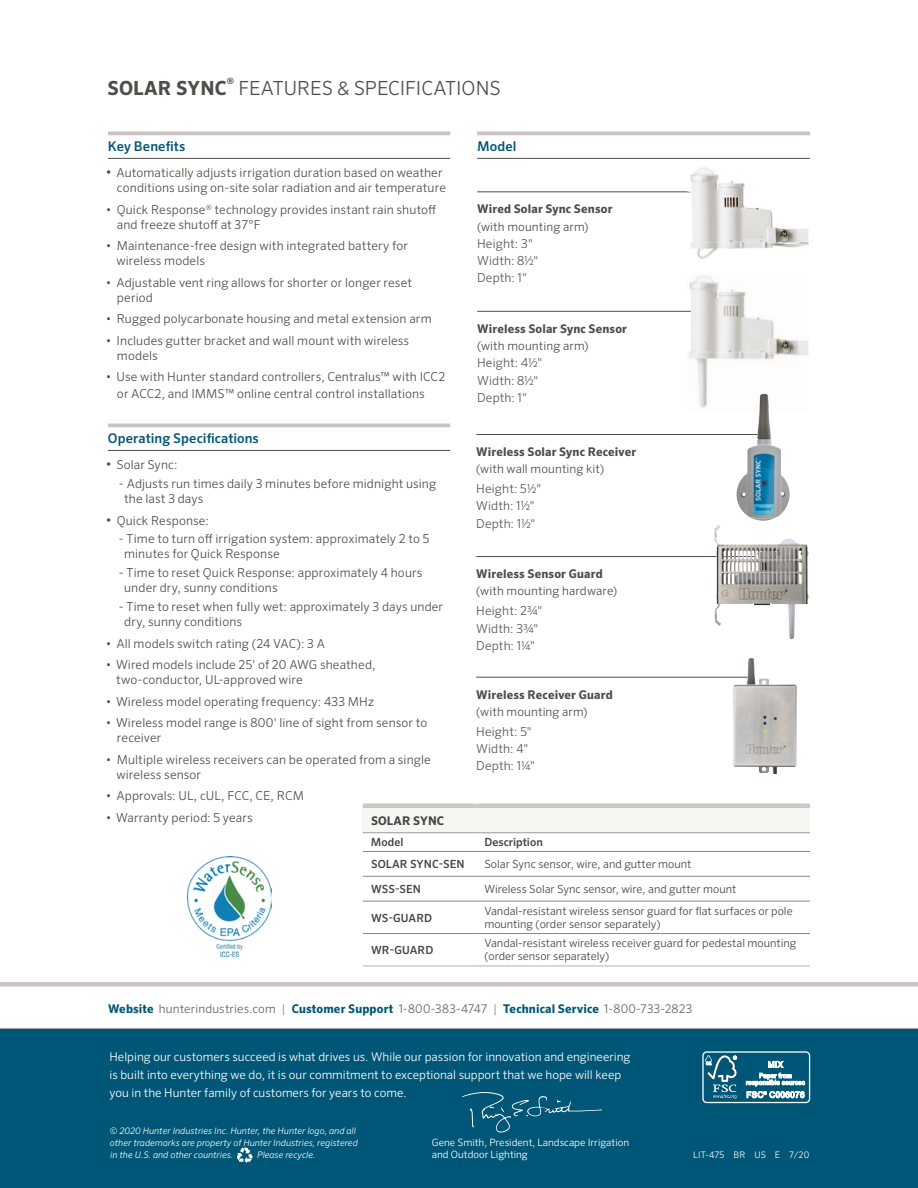
<style>
.page{position:relative;width:918px;height:1188px;background:#fff}
.page>*{position:absolute;margin:0;border:0;box-sizing:border-box;transform-origin:0 0}
.t1{font:300 19.5px "Sero Pro";color:#504d49}
.t2{font:700 19.5px "Sero Pro";letter-spacing:.005em;color:#504d49}
.t3{font:500 13.5px "Sero Pro";letter-spacing:.01em;color:#005676}
.t4{font:300 12.3px/15px "Sero Pro";letter-spacing:.01em;color:#504d49}
.t5{font:300 12.3px/17.2px "Sero Pro";letter-spacing:.01em;color:#5b5753}
.t6{font:300 12px/18px "Sero Pro";color:#fff}
.t7{font:700 12px "Sero Pro";letter-spacing:.015em;color:#504d49}
.t8{font:300 12px "Sero Pro";letter-spacing:.01em;color:#504d49}
.t9{font:300 12px "Sero Pro";letter-spacing:.015em;color:#68625e}
.t10{font:700 12px "Sero Pro";letter-spacing:.01em;color:#454545}
.t11{font:300 11.25px/13.5px "Sero Pro";color:#454545}
.t12{font:500 11.25px "Sero Pro";letter-spacing:.01em;color:#454545}
.t13{font:300 10.2px/12.1px "Sero Pro";color:#fff}
.t14{font:italic 300 9px/12px "Sero Pro";color:#fff}
.t15{font:300 9px "Sero Pro";letter-spacing:.02em;color:#fff}
.t16{font:700 8.7px "Sero Pro";color:#504d49}
.s1{font-size:14.25px}
.s2{font-weight:700;color:#005676}
.s3{color:#908a86}
</style>
<div class="page">
<div style="left:0;top:982px;width:918px;height:5px;background:#c9c4c2"></div>
<div style="left:0;top:1029px;width:918px;height:159px;background:#005676"></div>
<hr style="left:0;top:1028px;width:918px;height:1px;background:#9b9b9c">
<div style="left:702px;top:1051px;width:108px;height:52px;border:1px solid #fff;border-radius:4px"></div>
<svg style="left:705px;top:1055px;width:32px;height:44px"></svg>
<svg style="left:746px;top:1061px;width:59px;height:37px"></svg>
<svg style="left:462px;top:1092px;width:140px;height:41px"></svg>
<svg style="left:237px;top:1148px;width:16px;height:15px"></svg>
<div style="left:363px;top:806px;width:447px;height:27px;background:#f8f6f2"></div>
<hr style="left:363px;top:804px;width:113px;height:4px;background:#c9c9ca">
<hr style="left:476px;top:804px;width:334px;height:4px;background:#c9c9ca">
<hr style="left:363px;top:833px;width:113px;height:1px;background:#9b9b9c">
<hr style="left:476px;top:833px;width:334px;height:1px;background:#9b9b9c">
<hr style="left:363px;top:851px;width:113px;height:1px;background:#868787">
<hr style="left:476px;top:851px;width:334px;height:1px;background:#868787">
<hr style="left:363px;top:876px;width:113px;height:1px;background:#868787">
<hr style="left:476px;top:876px;width:334px;height:1px;background:#868787">
<hr style="left:363px;top:901px;width:113px;height:1px;background:#868787">
<hr style="left:476px;top:901px;width:334px;height:1px;background:#868787">
<hr style="left:363px;top:933px;width:113px;height:1px;background:#868787">
<hr style="left:476px;top:933px;width:334px;height:1px;background:#868787">
<hr style="left:363px;top:965px;width:113px;height:2px;background:#d6d6d7">
<hr style="left:476px;top:965px;width:334px;height:2px;background:#d6d6d7">
<hr style="left:477px;top:311px;width:221px;height:1px;background:#504d49">
<hr style="left:477px;top:192px;width:224px;height:1px;background:#504d49">
<hr style="left:476px;top:434px;width:291px;height:1px;background:#504d49">
<hr style="left:476px;top:556px;width:280px;height:1px;background:#504d49">
<hr style="left:476px;top:677px;width:275px;height:1px;background:#504d49">
<svg style="left:108px;top:131px;width:342px;height:4px"></svg>
<hr style="left:108px;top:158px;width:342px;height:1px;background:#504d49">
<hr style="left:108px;top:424px;width:342px;height:3px;background:#c9c4c2">
<hr style="left:108px;top:450px;width:342px;height:1px;background:#504d49">
<svg style="left:477px;top:131px;width:333px;height:4px"></svg>
<hr style="left:477px;top:158px;width:333px;height:1px;background:#504d49">
<img style="left:688px;top:167px;width:120px;height:92px">
<img style="left:687px;top:275px;width:121px;height:133px">
<img style="left:736px;top:394px;width:54px;height:127px">
<img style="left:714px;top:526px;width:74px;height:100px">
<img style="left:733px;top:658px;width:35px;height:115px">
<img style="left:187px;top:857px;width:85px;height:99px">
<h1 class="t2" style="left:108px;top:76px;width:120px">SOLAR SYNC</h1>
<p class="t16" style="left:227px;top:76px;width:9px">®</p>
<h1 class="t1" style="left:238px;top:76px;width:264px">FEATURES &amp; SPECIFICATIONS</h1>
<p class="t3" style="left:108px;top:139px;width:79px">Key Benefits</p>
<p class="t4" style="left:105px;top:165px;width:342px;text-align:right"><span class="s1">•</span> Automatically adjusts irrigation duration based on weather conditions using on-site solar radiation and air temperature</p>
<p class="t4" style="left:117px;top:202px;width:321px;text-indent:-11px">• Quick Response<sup>®</sup> technology provides instant rain shutoff and freeze shutoff at 37°F</p>
<p class="t4" style="left:116px;top:238px;width:293px;text-indent:-11px">• Maintenance-free design with integrated battery for wireless models</p>
<p class="t4" style="left:117px;top:275px;width:297px;text-indent:-11px">• Adjustable vent ring allows for shorter or longer reset period</p>
<p class="t4" style="left:106px;top:311px;width:327px">• Rugged polycarbonate housing and metal extension arm</p>
<p class="t4" style="left:117px;top:333px;width:294px;text-indent:-11px">• Includes gutter bracket and wall mount with wireless models</p>
<p class="t4" style="left:117px;top:368px;width:330px;line-height:17.2px;text-indent:-11px">• Use with Hunter standard controllers, Centralus™ with ICC2 or ACC2, and IMMS™ online central control installations</p>
<p class="t3" style="left:108px;top:431px;width:152px">Operating Specifications</p>
<p class="t4" style="left:105px;top:457px;width:74px"><span class="s1">•</span> Solar Sync:</p>
<p class="t4" style="left:124px;top:476px;width:314px;text-indent:-5px">- Adjusts run times daily 3 minutes before midnight using the last 3 days</p>
<p class="t4" style="left:105px;top:513px;width:105px"><span class="s1">•</span> Quick Response:</p>
<p class="t4" style="left:124px;top:531px;width:307px;text-indent:-5px">- Time to turn off irrigation system: approximately 2 to 5 minutes for Quick Response</p>
<p class="t4" style="left:124px;top:565px;width:300px;text-indent:-5px">- Time to reset Quick Response: approximately 4 hours under dry, sunny conditions</p>
<p class="t4" style="left:124px;top:599px;width:321px;text-indent:-5px">- Time to reset when fully wet: approximately 3 days under dry, sunny conditions</p>
<p class="t4" style="left:106px;top:636px;width:221px">• All models switch rating (24 VAC): 3 A</p>
<p class="t4" style="left:116px;top:657px;width:261px;text-indent:-10px">• Wired models include 25' of 20 AWG sheathed, two-conductor, UL-approved wire</p>
<p class="t4" style="left:106px;top:694px;width:270px">• Wireless model operating frequency: 433 MHz</p>
<p class="t4" style="left:117px;top:715px;width:312px;text-indent:-11px">• Wireless model range is 800' line of sight from sensor to receiver</p>
<p class="t4" style="left:116px;top:752px;width:316px;text-indent:-11px">• Multiple wireless receivers can be operated from a single wireless sensor</p>
<p class="t4" style="left:106px;top:788px;width:200px">• Approvals: UL, cUL, FCC, CE, RCM</p>
<p class="t4" style="left:106px;top:810px;width:148px">• Warranty period: 5 years</p>
<p class="t3" style="left:477px;top:139px;width:41px">Model</p>
<p class="t7" style="left:477px;top:202px;width:137px">Wired Solar Sync Sensor</p>
<p class="t8" style="left:477px;top:219px;width:113px">(with mounting arm)</p>
<p class="t5" style="left:477px;top:235px;width:63px">Height: 3"<br>Width: 8½"<br>Depth: 1"</p>
<p class="t7" style="left:477px;top:321px;width:152px">Wireless Solar Sync Sensor</p>
<p class="t8" style="left:477px;top:339px;width:113px">(with mounting arm)</p>
<p class="t5" style="left:477px;top:354px;width:67px">Height: 4½"<br>Width: 8½"<br>Depth: 1"</p>
<p class="t7" style="left:476px;top:444px;width:162px">Wireless Solar Sync Receiver</p>
<p class="t8" style="left:476px;top:462px;width:129px">(with wall mounting kit)</p>
<p class="t5" style="left:476px;top:480px;width:67px">Height: 5½"<br>Width: 1½"<br>Depth: 1½"</p>
<p class="t7" style="left:476px;top:567px;width:128px">Wireless Sensor Guard</p>
<p class="t8" style="left:476px;top:584px;width:142px">(with mounting hardware)</p>
<p class="t5" style="left:476px;top:602px;width:68px">Height: 23/4"<br>Width: 33/4"<br>Depth: 11/4"</p>
<p class="t7" style="left:476px;top:687px;width:138px">Wireless Receiver Guard</p>
<p class="t8" style="left:476px;top:705px;width:113px">(with mounting arm)</p>
<p class="t5" style="left:476px;top:723px;width:60px">Height: 5"<br>Width: 4"<br>Depth: 11/4"</p>
<p class="t10" style="left:371px;top:813px;width:75px">SOLAR SYNC</p>
<p class="t12" style="left:371px;top:836px;width:34px">Model</p>
<p class="t12" style="left:484px;top:836px;width:60px">Description</p>
<p class="t12" style="left:371px;top:857px;width:95px">SOLAR SYNC-SEN</p>
<p class="t11" style="left:484px;top:857px;width:209px">Solar Sync sensor, wire, and gutter mount</p>
<p class="t12" style="left:371px;top:882px;width:51px">WSS-SEN</p>
<p class="t11" style="left:484px;top:882px;width:254px">Wireless Solar Sync sensor, wire, and gutter mount</p>
<p class="t12" style="left:371px;top:911px;width:63px">WS-GUARD</p>
<p class="t11" style="left:484px;top:904px;width:310px">Vandal-resistant wireless sensor guard for flat surfaces or pole mounting (order sensor separately)</p>
<p class="t12" style="left:371px;top:943px;width:64px">WR-GUARD</p>
<p class="t11" style="left:484px;top:936px;width:313px">Vandal-resistant wireless receiver guard for pedestal mounting (order sensor separately)</p>
<p class="t9" style="left:108px;top:1001px;width:586px"><span class="s2">Website</span> hunterindustries.com <span class="s3">|</span> <span class="s2">Customer Support</span> 1-800-383-4747 <span class="s3">|</span> <span class="s2">Technical Service</span> 1-800-733-2823</p>
<p class="t6" style="left:110px;top:1047px;width:523px">Helping our customers succeed is what drives us. While our passion for innovation and engineering is built into everything we do, it is our commitment to exceptional support that we hope will keep you in the Hunter family of customers for years to come.</p>
<p class="t14" style="left:110px;top:1124px;width:249px">© 2020 Hunter Industries Inc. Hunter, the Hunter logo, and all other trademarks are property of Hunter Industries, registered in the U.S. and other countries.</p>
<p class="t14" style="left:257px;top:1148px;width:60px">Please recycle.</p>
<p class="t13" style="left:432px;top:1136px;width:199px">Gene Smith, President, Landscape Irrigation and Outdoor Lighting</p>
<p class="t15" style="left:693px;top:1149px;width:118px">LIT-475 BR US E 7/20</p>
</div>
